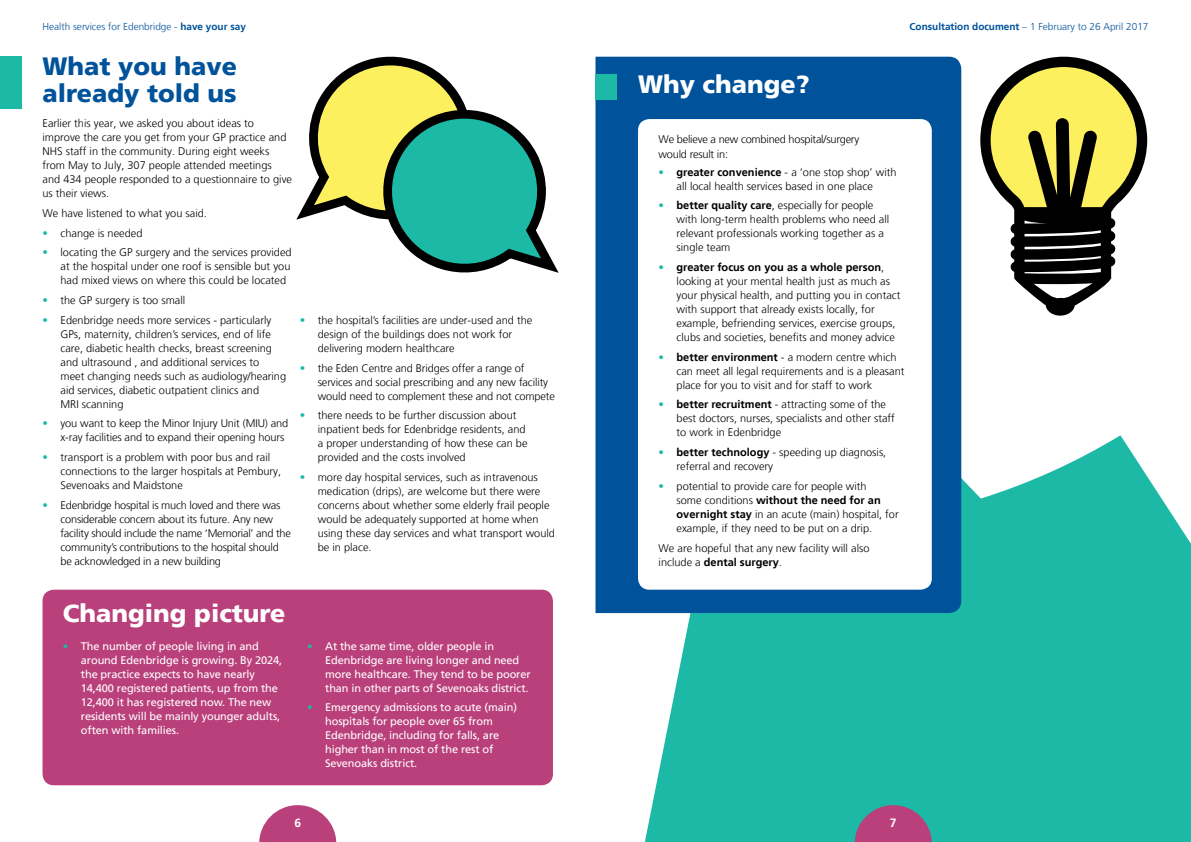
<style>
.page{position:relative;width:1191px;height:842px;background:#fff}
.page>*{position:absolute;margin:0;border:0;box-sizing:border-box;transform-origin:0 0}
.t1{font:900 25px "Frutiger LT";color:#fff}
.t2{font:900 25px/27px "Frutiger LT";color:#00529b}
.t3{font:700 12px "Frutiger LT";color:#fff}
.t4{font:300 11px/14px "Frutiger LT";color:#000}
.t5{font:11px/14px "Frutiger LT";letter-spacing:-.01em;color:#fff}
.t6{font:300 11px/14px "Frutiger LT";letter-spacing:-.02em;color:#000}
.t7{font:300 10px "Frutiger LT";color:#00529b}
.s1{font-weight:700}
.s2{color:#1cb9a7}
.s3{font-weight:700;color:#1cb9a7}
</style>
<div class="page">
<div style="left:43px;top:590px;width:510px;height:195px;background:#ba407b;border-radius:11px"></div>
<svg style="left:628px;top:404px;width:563px;height:438px;background:#3dc3b4"></svg>
<svg style="left:296px;top:56px;width:263px;height:217px"></svg>
<div style="left:0;top:57px;width:22px;height:52px;background:#1cb9a7"></div>
<div style="left:595px;top:57px;width:366px;height:556px;background:#00529b"></div>
<div style="left:638px;top:119px;width:293px;height:471px;background:#fff;border-radius:11px"></div>
<div style="left:595px;top:74px;width:21px;height:25px;background:#1cb9a7"></div>
<svg style="left:980px;top:57px;width:167px;height:259px"></svg>
<svg style="left:259px;top:805px;width:77px;height:37px"></svg>
<svg style="left:854px;top:805px;width:77px;height:37px;background:#955b85"></svg>
<p class="t7" style="left:43px;top:21px;width:205px">Health services for Edenbridge - <span class="s1">have your say</span></p>
<h1 class="t2" style="left:43px;top:53px;width:196px">What you have already told us</h1>
<p class="t4" style="left:43px;top:117px;width:251px">Earlier this year, we asked you about ideas to improve the care you get from your GP practice and NHS staff in the community. During eight weeks from May to July, 307 people attended meetings and 434 people responded to a questionnaire to give us their views.</p>
<p class="t4" style="left:43px;top:206px;width:166px">We have listened to what you said.</p>
<p class="t4" style="left:43px;top:226px;width:101px"><span class="s2">•</span> change is needed</p>
<p class="t4" style="left:61px;top:246px;width:233px;text-align:justify;text-indent:-18px"><span class="s2">•</span> locating the GP surgery and the services provided at the hospital under one roof is sensible but you had mixed views on where this could be located</p>
<p class="t4" style="left:43px;top:293px;width:144px"><span class="s2">•</span> the GP surgery is too small</p>
<p class="t4" style="left:61px;top:313px;width:227px;text-indent:-18px"><span class="s2">•</span> Edenbridge needs more services - particularly GPs, maternity, children’s services, end of life care, diabetic health checks, breast screening and ultrasound , and additional services to<br>meet changing needs such as audiology/hearing aid services, diabetic outpatient clinics and<br>MRI scanning</p>
<p class="t4" style="left:61px;top:417px;width:229px;text-indent:-18px"><span class="s2">•</span> you want to keep the Minor Injury Unit (MIU) and x-ray facilities and to expand their opening hours</p>
<p class="t4" style="left:61px;top:450px;width:222px;text-indent:-18px"><span class="s2">•</span> transport is a problem with poor bus and rail connections to the larger hospitals at Pembury,<br>Sevenoaks and Maidstone</p>
<p class="t6" style="left:61px;top:498px;width:232px;text-indent:-18px"><span class="s2">•</span> Edenbridge hospital is much loved and there was considerable concern about its future. Any new facility should include the name ‘Memorial’ and the community’s contributions to the hospital should be acknowledged in a new building</p>
<p class="t4" style="left:318px;top:313px;width:216px;text-indent:-18px"><span class="s2">•</span> the hospital’s facilities are under-used and the design of the buildings does not work for delivering modern healthcare</p>
<p class="t4" style="left:318px;top:361px;width:239px;text-indent:-18px"><span class="s2">•</span> the Eden Centre and Bridges offer a range of services and social prescribing and any new facility would need to complement these and not compete</p>
<p class="t4" style="left:318px;top:409px;width:211px;text-indent:-18px"><span class="s2">•</span> there needs to be further discussion about inpatient beds for Edenbridge residents, and a proper understanding of how these can be provided and the costs involved</p>
<p class="t4" style="left:318px;top:470px;width:239px;text-indent:-18px"><span class="s2">•</span> more day hospital services, such as intravenous medication (drips), are welcome but there were concerns about whether some elderly frail people would be adequately supported at home when using these day services and what transport would be in place.</p>
<h1 class="t1" style="left:63px;top:598px;width:224px">Changing picture</h1>
<p class="t5" style="left:81px;top:639px;width:203px;text-indent:-18px"><span class="s2">•</span> The number of people living in and around Edenbridge is growing. By 2024, the practice expects to have nearly 14,400 registered patients, up from the 12,400 it has registered now. The new residents will be mainly younger adults, often with families.</p>
<p class="t5" style="left:325px;top:639px;width:207px;text-indent:-18px"><span class="s2">•</span> At the same time, older people in Edenbridge are living longer and need more healthcare. They tend to be poorer than in other parts of Sevenoaks district.</p>
<p class="t5" style="left:325px;top:701px;width:193px;text-indent:-18px"><span class="s2">•</span> Emergency admissions to acute (main) hospitals for people over 65 from<br>Edenbridge, including for falls, are higher than in most of the rest of<br>Sevenoaks district.</p>
<p class="t3" style="left:294px;top:815px;width:8px">6</p>
<h1 class="t1" style="left:638px;top:69px;width:173px">Why change?</h1>
<p class="t7" style="left:909px;top:21px;width:240px"><span class="s1">Consultation document</span> – 1 February to 26 April 2017</p>
<p class="t6" style="left:658px;top:133px;width:202px">We believe a new combined hospital/surgery would result in:</p>
<p class="t4" style="left:658px;top:165px;width:239px;text-align:center"><span class="s3">•</span> <span class="s1">greater convenience</span> - a ‘one stop shop’ with all local health services based in one place</p>
<p class="t4" style="left:676px;top:199px;width:214px;text-indent:-18px"><span class="s3">•</span> <span class="s1">better quality care</span>, especially for people with long-term health problems who need all relevant professionals working together as a single team</p>
<p class="t4" style="left:676px;top:260px;width:225px;text-indent:-18px"><span class="s3">•</span> <span class="s1">greater focus on you as a whole person</span>, looking at your mental health just as much as your physical health, and putting you in contact with support that already exists locally, for example, befriending services, exercise groups, clubs and societies, benefits and money advice</p>
<p class="t4" style="left:676px;top:350px;width:229px;text-indent:-18px"><span class="s3">•</span> <span class="s1">better environment</span> - a modern centre which can meet all legal requirements and is a pleasant place for you to visit and for staff to work</p>
<p class="t4" style="left:676px;top:398px;width:220px;text-indent:-18px"><span class="s3">•</span> <span class="s1">better recruitment</span> - attracting some of the best doctors, nurses, specialists and other staff to work in Edenbridge</p>
<p class="t4" style="left:676px;top:445px;width:211px;text-indent:-18px"><span class="s3">•</span> <span class="s1">better technology</span> - speeding up diagnosis, referral and recovery</p>
<p class="t4" style="left:676px;top:479px;width:224px;text-indent:-18px"><span class="s2">•</span> potential to provide care for people with<br>some conditions <span class="s1">without the need for an overnight stay</span> in an acute (main) hospital, for example, if they need to be put on a drip.</p>
<p class="t4" style="left:658px;top:541px;width:212px">We are hopeful that any new facility will also include a <span class="s1">dental surgery</span>.</p>
<p class="t3" style="left:890px;top:815px;width:8px">7</p>
</div>
